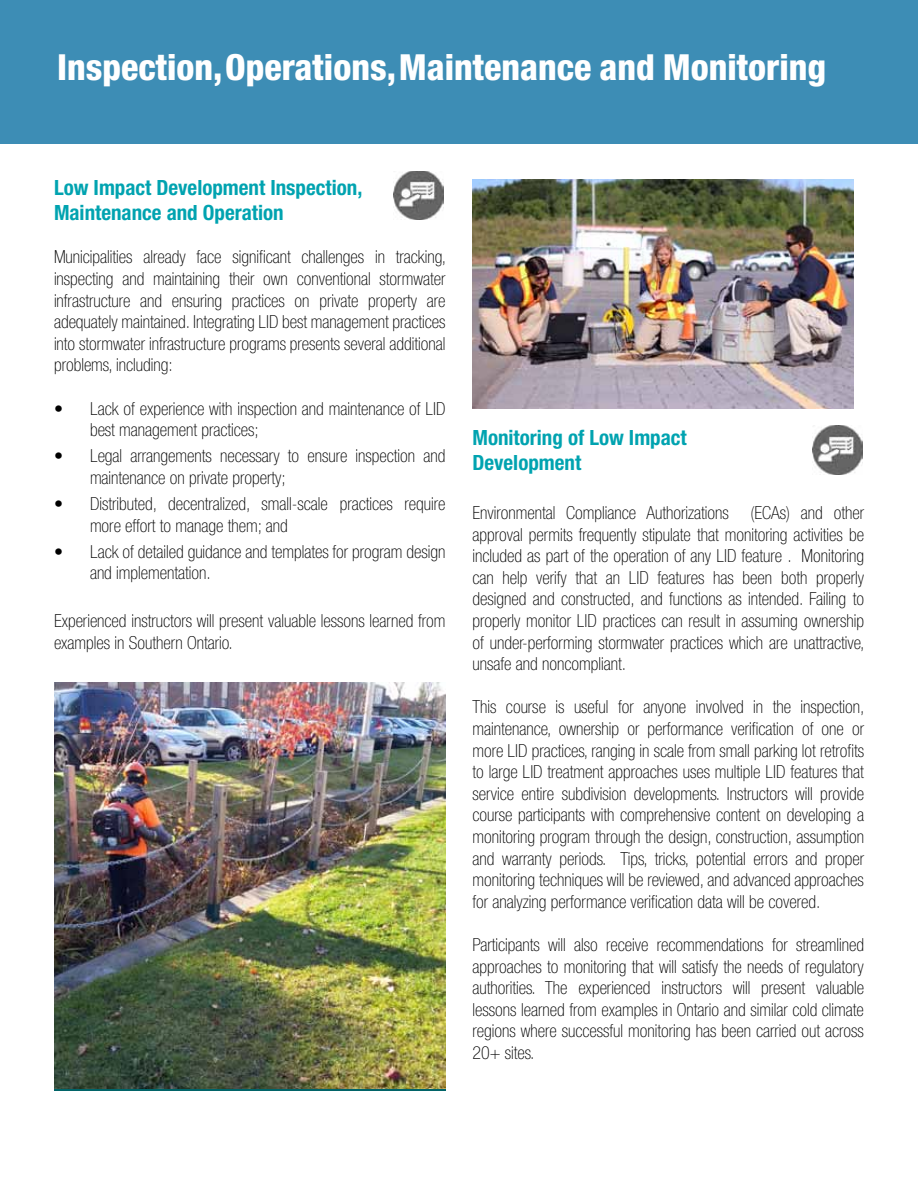
<style>
.page{position:relative;width:918px;height:1188px;background:#fff}
.page>*{position:absolute;margin:0;border:0;box-sizing:border-box;transform-origin:0 0}
.t1{font:800 condensed 36px "Helvetica Neue LT Pro";color:#fff}
.t2{font:700 condensed 21px/25.2px "Helvetica Neue LT Pro";color:#00a3b0}
.t3{font:100 condensed 18px/21.6px "Helvetica Neue LT Pro";color:#000}
</style>
<div class="page">
<div style="left:0;top:0;width:918px;height:144px;background:#3d8db5"></div>
<img style="left:54px;top:682px;width:392px;height:407px">
<img style="left:393px;top:171px;width:50px;height:49px">
<img style="left:812px;top:426px;width:50px;height:48px">
<img style="left:472px;top:180px;width:381px;height:229px">
<h1 class="t1" style="left:57px;top:45px;width:771px">Inspection, Operations, Maintenance and Monitoring</h1>
<p class="t2" style="left:54px;top:175px;width:310px">Low Impact Development Inspection,<br>Maintenance and Operation</p>
<p class="t3" style="left:54px;top:247px;width:394px;text-align:justify">Municipalities already face significant challenges in tracking, inspecting and maintaining their own conventional stormwater infrastructure and ensuring practices on private property are adequately maintained. Integrating LID best management practices into stormwater infrastructure programs presents several additional problems, including:</p>
<p class="t3" style="left:90px;top:398px;width:357px;text-indent:-36px">• Lack of experience with inspection and maintenance of LID best management practices;</p>
<p class="t3" style="left:90px;top:446px;width:357px;text-indent:-36px">• Legal arrangements necessary to ensure inspection and maintenance on private property;</p>
<p class="t3" style="left:90px;top:494px;width:357px;text-indent:-36px">• Distributed, decentralized, small-scale practices require more effort to manage them; and</p>
<p class="t3" style="left:90px;top:541px;width:357px;text-indent:-36px">• Lack of detailed guidance and templates for program design and implementation.</p>
<p class="t3" style="left:54px;top:611px;width:393px">Experienced instructors will present valuable lessons learned from examples in Southern Ontario.</p>
<p class="t2" style="left:472px;top:425px;width:216px">Monitoring of Low Impact<br>Development</p>
<p class="t3" style="left:472px;top:503px;width:394px;text-align:justify">Environmental Compliance Authorizations (ECAs) and other approval permits frequently stipulate that monitoring activities be included as part of the operation of any LID feature . Monitoring can help verify that an LID features has been both properly designed and constructed, and functions as intended. Failing to properly monitor LID practices can result in assuming ownership of under-performing stormwater practices which are unattractive, unsafe and noncompliant.</p>
<p class="t3" style="left:472px;top:697px;width:394px;text-align:justify">This course is useful for anyone involved in the inspection, maintenance, ownership or performance verification of one or more LID practices, ranging in scale from small parking lot retrofits to large LID treatment approaches uses multiple LID features that service entire subdivision developments. Instructors will provide course participants with comprehensive content on developing a monitoring program through the design, construction, assumption and warranty periods. Tips, tricks, potential errors and proper monitoring techniques will be reviewed, and advanced approaches for analyzing performance verification data will be covered.</p>
<p class="t3" style="left:472px;top:935px;width:393px;text-align:justify">Participants will also receive recommendations for streamlined approaches to monitoring that will satisfy the needs of regulatory authorities. The experienced instructors will present valuable lessons learned from examples in Ontario and similar cold climate regions where successful monitoring has been carried out across 20+ sites.</p>
</div>
